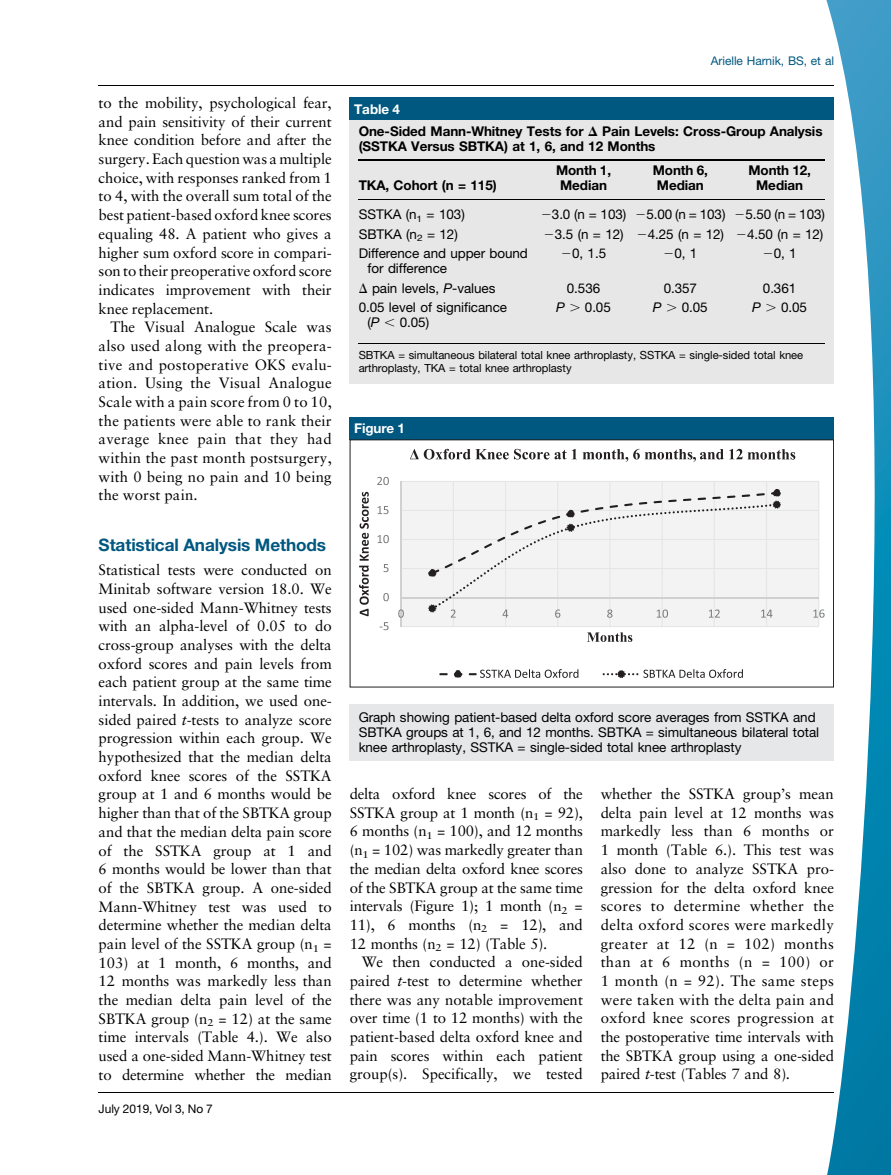
<style>
.page{position:relative;width:891px;height:1175px;background:#fff}
.page>*{position:absolute;margin:0;border:0;box-sizing:border-box;transform-origin:0 0}
.t1{font:17.25px "Adv O Td 1 f 5 cc 91.B";color:#00577f}
.t2{font:15px/18.8px "Adv O Tece 49054";color:#000;text-align:justify}
.t3{font:13.5px/15px "Adv OT7 fe 89 a 09";color:#000}
.t4{font:13.5px/15px "Adv O Td 1 f 5 cc 91.B";color:#000;text-align:center}
.t5{font:13.5px "Adv O Td 1 f 5 cc 91.B";color:#fff}
.t6{font:12px "Adv OT7 fe 89 a 09";color:#00577f}
.t7{font:12px "Adv OT7 fe 89 a 09";color:#000}
.t8{font:11.25px/12.8px "Adv OT7 fe 89 a 09";color:#000}
.s1{font-family:"Adv OT35458 d 10.I"}
.s2{color:#fff}
.s3{font-family:"Adv PS7 DED"}
.s4{font-family:"Adv PS586 B"}
.s5{font-family:"Adv PS7 DA6"}
.s6{font-family:"Adv O Tc 4 f 305 bd.I"}
.s7{font-style:inherit}
</style>
<div class="page">
<svg style="left:824px;top:0;width:67px;height:1174px"></svg>
<div style="left:350px;top:151px;width:484px;height:195px;background:#e7e7e7"></div>
<hr style="left:359px;top:159px;width:466px;height:1px;background:#000">
<hr style="left:359px;top:343px;width:466px;height:1px;background:#000">
<hr style="left:359px;top:199px;width:466px;height:1px;background:#000">
<div style="left:350px;top:98px;width:484px;height:22px;background:#00577f"></div>
<div style="left:350px;top:120px;width:484px;height:16px;background:#e7e7e7"></div>
<div style="left:350px;top:136px;width:484px;height:15px;background:#e7e7e7"></div>
<div style="left:350px;top:346px;width:484px;height:13px;background:#e7e7e7"></div>
<div style="left:350px;top:359px;width:484px;height:12px;background:#e7e7e7"></div>
<div style="left:350px;top:371px;width:484px;height:13px;background:#e7e7e7"></div>
<div style="left:350px;top:417px;width:484px;height:22px;background:#00577f"></div>
<div style="left:350px;top:704px;width:484px;height:18px;background:#e6e7e8"></div>
<div style="left:350px;top:722px;width:484px;height:15px;background:#e6e7e8"></div>
<div style="left:350px;top:737px;width:484px;height:24px;background:#e6e7e8"></div>
<div style="left:401px;top:481px;width:418px;height:145px;background:#f3f3f3"></div>
<hr style="left:401px;top:626px;width:418px;height:1px;background:#e4e5e6">
<hr style="left:401px;top:481px;width:418px;height:1px;background:#e4e5e6">
<hr style="left:453px;top:481px;width:1px;height:145px;background:#e4e5e6">
<hr style="left:505px;top:481px;width:1px;height:145px;background:#e4e5e6">
<hr style="left:557px;top:481px;width:1px;height:145px;background:#e4e5e6">
<hr style="left:609px;top:481px;width:1px;height:145px;background:#e4e5e6">
<hr style="left:662px;top:481px;width:1px;height:145px;background:#e4e5e6">
<hr style="left:714px;top:481px;width:1px;height:145px;background:#e4e5e6">
<hr style="left:766px;top:481px;width:1px;height:145px;background:#e4e5e6">
<hr style="left:818px;top:481px;width:1px;height:145px;background:#e4e5e6">
<hr style="left:401px;top:481px;width:1px;height:145px;background:#cfd0d2">
<svg style="left:380px;top:622px;width:9px;height:8px"></svg>
<svg style="left:383px;top:593px;width:6px;height:8px"></svg>
<svg style="left:384px;top:564px;width:5px;height:8px"></svg>
<svg style="left:378px;top:535px;width:11px;height:8px"></svg>
<svg style="left:378px;top:506px;width:11px;height:8px"></svg>
<svg style="left:377px;top:477px;width:12px;height:8px"></svg>
<svg style="left:398px;top:489px;width:427px;height:128px"></svg>
<svg style="left:359px;top:492px;width:10px;height:124px"></svg>
<svg style="left:587px;top:632px;width:45px;height:10px"></svg>
<svg style="left:410px;top:449px;width:385px;height:13px"></svg>
<svg style="left:439px;top:673px;width:9px;height:2px"></svg>
<svg style="left:454px;top:670px;width:8px;height:7px"></svg>
<svg style="left:469px;top:669px;width:109px;height:9px"></svg>
<svg style="left:603px;top:669px;width:140px;height:9px"></svg>
<div style="left:350px;top:439px;width:484px;height:248px;border:1px solid #231f20"></div>
<hr style="left:99px;top:85px;width:735px;height:1px;background:#000">
<hr style="left:99px;top:1092px;width:735px;height:1px;background:#000">
<p class="t2" style="left:99px;top:95px;width:235px">to the mobility, psychological fear, and pain sensitivity of their current knee condition before and after the surgery. Each question was a multiple choice, with responses ranked from 1 to 4, with the overall sum total of the best patient-based oxford knee scores equaling 48. A patient who gives a higher sum oxford score in compari&shy;son to their preoperative oxford score indicates improvement with their knee replacement.</p>
<p class="t2" style="left:99px;top:319px;width:235px;text-indent:12px">The Visual Analogue Scale was also used along with the preopera&shy;tive and postoperative OKS evalu&shy;ation. Using the Visual Analogue Scale with a pain score from 0 to 10, the patients were able to rank their average knee pain that they had within the past month postsurgery, with 0 being no pain and 10 being the worst pain.</p>
<p class="t1" style="left:99px;top:539px;width:229px">Statistical Analysis Methods</p>
<p class="t2" style="left:99px;top:562px;width:235px">Statistical tests were conducted on Minitab software version 18.0. We used one-sided Mann-Whitney tests with an alpha-level of 0.05 to do cross-group analyses with the delta oxford scores and pain levels from each patient group at the same time intervals. In addition, we used one&shy;sided paired <span class="s1">t</span>-tests to analyze score progression within each group. We hypothesized that the median delta oxford knee scores of the SSTKA group at 1 and 6 months would be higher than that of the SBTKA group and that the median delta pain score of the SSTKA group at 1 and 6 months would be lower than that of the SBTKA group. A one-sided Mann-Whitney test was used to determine whether the median delta pain level of the SSTKA group (n<sub>1</sub> = 103) at 1 month, 6 months, and 12 months was markedly less than the median delta pain level of the SBTKA group (n<sub>2</sub> = 12) at the same time intervals (Table 4.). We also used a one-sided Mann-Whitney test to determine whether the median</p>
<p class="t7" style="left:99px;top:1104px;width:116px">July 2019, Vol 3, No 7</p>
<p class="t6" style="left:711px;top:57px;width:125px">Arielle Harnik, BS, et al</p>
<p class="t4" style="left:359px;top:99px;width:465px;line-height:22.8px;text-align:left;text-indent:-5px"><span class="s2">Table 4<br></span>One-Sided Mann-Whitney Tests for <span class="s3">D</span> Pain Levels: Cross-Group Analysis</p>
<p class="t4" style="left:359px;top:140px;width:298px">(SSTKA Versus SBTKA) at 1, 6, and 12 Months</p>
<p class="t4" style="left:359px;top:179px;width:140px">TKA, Cohort (n = 115)</p>
<p class="t4" style="left:556px;top:164px;width:57px">Month 1,<br>Median</p>
<p class="t4" style="left:653px;top:164px;width:57px">Month 6,<br>Median</p>
<p class="t4" style="left:748px;top:164px;width:64px">Month 12,<br>Median</p>
<p class="t3" style="left:359px;top:208px;width:107px">SSTKA (n<sub>1</sub> = 103)</p>
<p class="t3" style="left:541px;top:208px;width:286px"><span class="s4">2</span>3.0 (n = 103) <span class="s4">2</span>5.00 (n = 103) <span class="s4">2</span>5.50 (n = 103)</p>
<p class="t3" style="left:359px;top:228px;width:100px">SBTKA (n<sub>2</sub> = 12)</p>
<p class="t3" style="left:543px;top:228px;width:281px"><span class="s4">2</span>3.5 (n = 12) <span class="s4">2</span>4.25 (n = 12) <span class="s4">2</span>4.50 (n = 12)</p>
<p class="t3" style="left:368px;top:247px;width:162px;text-indent:-9px">Difference and upper bound for difference</p>
<p class="t3" style="left:561px;top:247px;width:47px"><span class="s4">2</span>0, 1.5</p>
<p class="t3" style="left:663px;top:247px;width:36px"><span class="s4">2</span>0, 1</p>
<p class="t3" style="left:763px;top:247px;width:36px"><span class="s4">2</span>0, 1</p>
<p class="t3" style="left:359px;top:282px;width:138px"><span class="s5">D</span> pain levels, <span class="s6">P</span>-values</p>
<p class="t3" style="left:567px;top:282px;width:35px">0.536</p>
<p class="t3" style="left:664px;top:282px;width:35px">0.357</p>
<p class="t3" style="left:763px;top:282px;width:35px">0.361</p>
<p class="t3" style="left:368px;top:301px;width:141px;text-indent:-9px">0.05 level of significance (<span class="s6">P</span> <span class="s4">,</span> 0.05)</p>
<p class="t3" style="left:556px;top:301px;width:56px"><span class="s6">P</span> <span class="s4">.</span> 0.05</p>
<p class="t3" style="left:653px;top:301px;width:56px"><span class="s6">P</span> <span class="s4">.</span> 0.05</p>
<p class="t3" style="left:752px;top:301px;width:56px"><span class="s6">P</span> <span class="s4">.</span> 0.05</p>
<p class="t8" style="left:359px;top:349px;width:446px">SBTKA = simultaneous bilateral total knee arthroplasty, SSTKA = single-sided total knee arthroplasty, TKA = total knee arthroplasty</p>
<p class="t5" style="left:354px;top:423px;width:52px">Figure 1</p>
<p class="t3" style="left:359px;top:711px;width:462px">Graph showing patient-based delta oxford score averages from SSTKA and<br>SBTKA groups at 1, 6, and 12 months. SBTKA = simultaneous bilateral total knee arthroplasty, SSTKA = single-sided total knee arthroplasty</p>
<p class="t2" style="left:350px;top:785px;width:235px">delta oxford knee scores of the SSTKA group at 1 month (n<sub>1</sub> = 92), 6 months (n<sub>1</sub> = 100), and 12 months (n<sub>1</sub> = 102) was markedly greater than the median delta oxford knee scores of the SBTKA group at the same time intervals (Figure 1); 1 month (n<sub>2</sub> = 11), 6 months (n<sub>2</sub> = 12), and 12 months (n<sub>2</sub> = 12) (Table 5).</p>
<p class="t2" style="left:350px;top:954px;width:235px;text-indent:12px">We then conducted a one-sided paired <span class="s1">t</span>-test to determine whether there was any notable improvement over time (1 to 12 months) with the patient-based delta oxford knee and pain scores within each patient group(s). Specifically, we tested</p>
<p class="t2" style="left:601px;top:785px;width:235px">whether the SSTKA group<span class="s7">’</span>s mean delta pain level at 12 months was markedly less than 6 months or 1 month (Table 6.). This test was also done to analyze SSTKA pro&shy;gression for the delta oxford knee scores to determine whether the delta oxford scores were markedly greater at 12 (n = 102) months than at 6 months (n = 100) or 1 month (n = 92). The same steps were taken with the delta pain and oxford knee scores progression at the postoperative time intervals with the SBTKA group using a one-sided paired <span class="s1">t</span>-test (Tables 7 and 8).</p>
</div>
